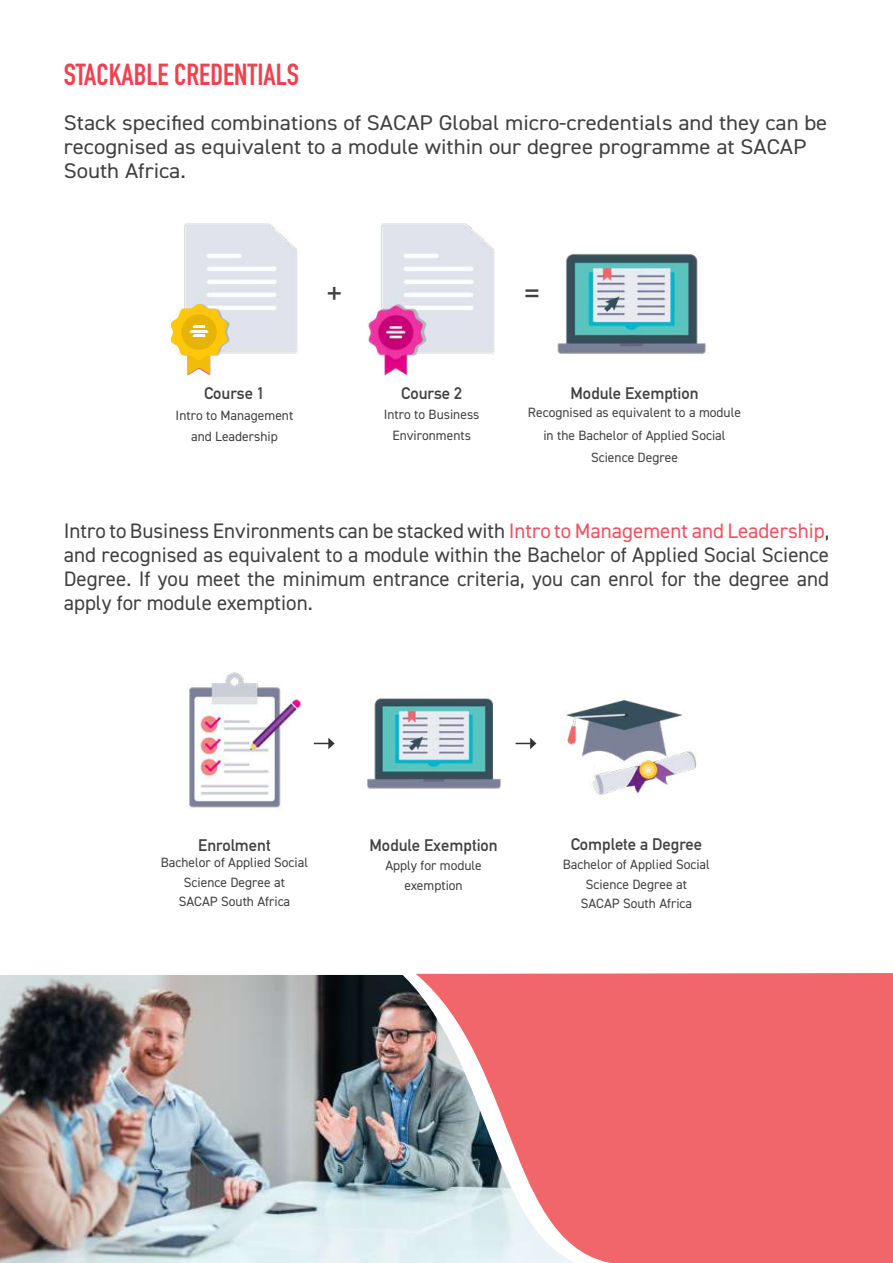
<style>
.page{position:relative;width:893px;height:1263px;background:#fff}
.page>*{position:absolute;margin:0;border:0;box-sizing:border-box;transform-origin:0 0}
.t1{font:33px "DIN2014";color:#414042}
.t2{font:700 30px "DIN Condensed";color:#ef4150}
.t3{font:21.3px/24px "DIN2014";color:#414042;scale:1.07 1}
.t4{font:21px/24px "DIN2014";color:#414042;text-align:justify}
.t5{font:700 16.5px "DIN Alternate";color:#414042}
.t6{font:13.5px/19.5px "DIN2014";color:#414042;text-align:center}
.s1{color:#ee5361}
</style>
<div class="page">
<img style="left:189px;top:672px;width:112px;height:137px">
<img style="left:0;top:975px;width:395px;height:288px">
<img style="left:395px;top:974px;width:21px;height:289px">
<svg style="left:416px;top:973px;width:477px;height:290px;background:#e6767a"></svg>
<img style="left:367px;top:223px;width:128px;height:153px">
<img style="left:557px;top:254px;width:149px;height:100px">
<img style="left:184px;top:223px;width:114px;height:153px">
<svg style="left:170px;top:303px;width:59px;height:71px"></svg>
<img style="left:565px;top:700px;width:132px;height:96px">
<img style="left:367px;top:694px;width:135px;height:96px">
<svg style="left:314px;top:738px;width:21px;height:11px"></svg>
<svg style="left:516px;top:738px;width:20px;height:11px"></svg>
<h2 class="t2" style="left:64px;top:55px;width:237px">STACKABLE CREDENTIALS</h2>
<h3 class="t3" style="left:64px;top:110px;width:715px">Stack specified combinations of SACAP Global micro-credentials and they can be recognised as equivalent to a module within our degree programme at SACAP<br>South Africa.</h3>
<p class="t5" style="left:204px;top:381px;width:62px">Course 1</p>
<p class="t6" style="left:176px;top:405px;width:119px;line-height:21px">Intro to Management and Leadership</p>
<h1 class="t1" style="left:326px;top:273px;width:18px">+</h1>
<h1 class="t1" style="left:524px;top:273px;width:18px">=</h1>
<p class="t5" style="left:401px;top:381px;width:62px">Course 2</p>
<p class="t6" style="left:384px;top:403px;width:97px;line-height:21px">Intro to Business<br>Environments</p>
<p class="t5" style="left:570px;top:381px;width:130px">Module Exemption</p>
<p class="t6" style="left:528px;top:401px;width:215px;line-height:22.5px">Recognised as equivalent to a module in the Bachelor of Applied Social<br>Science Degree</p>
<p class="t4" style="left:64px;top:518px;width:767px">Intro to Business Environments can be stacked with <span class="s1">Intro to Management and Leadership</span>, and recognised as equivalent to a module within the Bachelor of Applied Social Science Degree. If you meet the minimum entrance criteria, you can enrol for the degree and apply for module exemption.</p>
<p class="t5" style="left:198px;top:832px;width:74px">Enrolment</p>
<p class="t6" style="left:161px;top:852px;width:149px">Bachelor of Applied Social<br>Science Degree at<br>SACAP South Africa</p>
<p class="t5" style="left:369px;top:832px;width:130px">Module Exemption</p>
<p class="t6" style="left:385px;top:855px;width:98px">Apply for module exemption</p>
<p class="t5" style="left:571px;top:831px;width:133px">Complete a Degree</p>
<p class="t6" style="left:563px;top:854px;width:149px">Bachelor of Applied Social<br>Science Degree at<br>SACAP South Africa</p>
</div>
